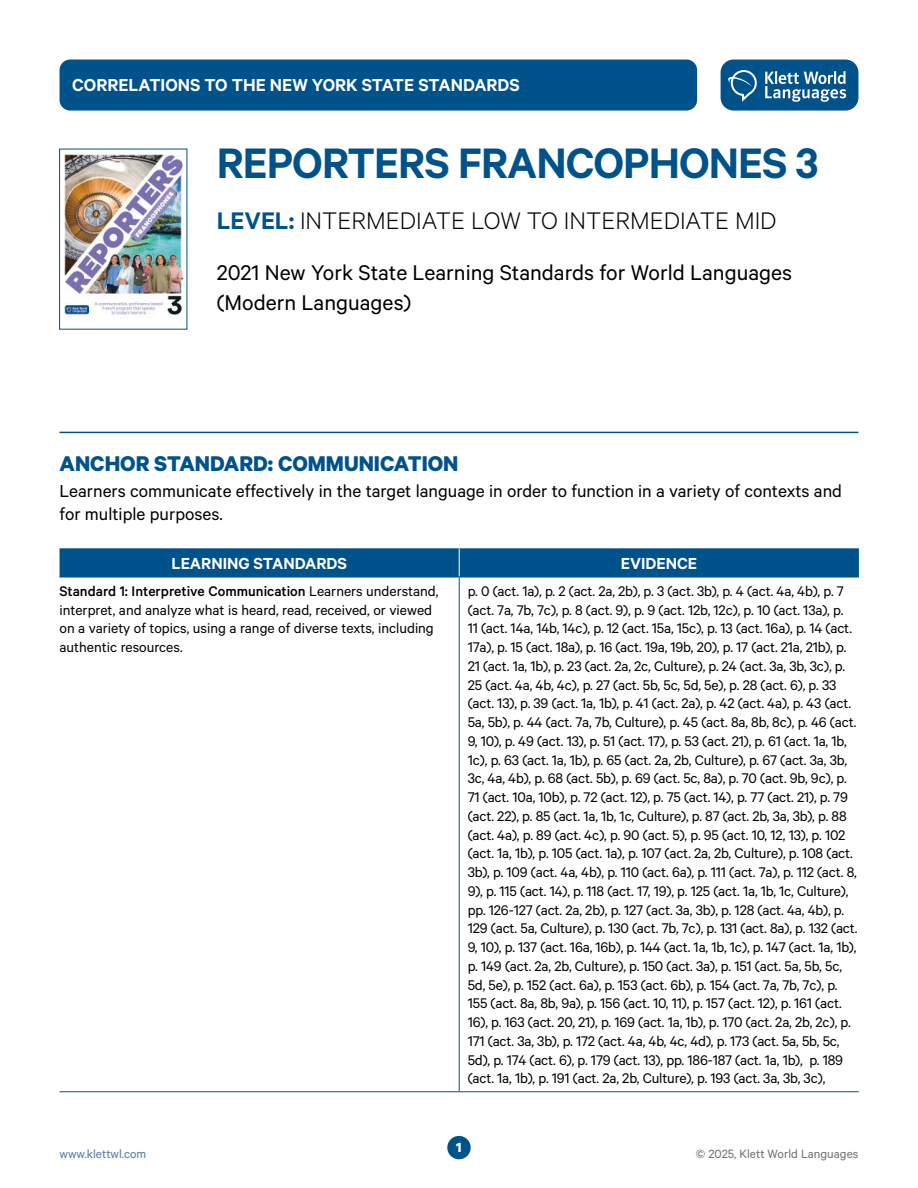
<style>
.page{position:relative;width:918px;height:1188px;background:#fff}
.page>*{position:absolute;margin:0;border:0;box-sizing:border-box;transform-origin:0 0}
.t1{font:600 48px "Calibre";letter-spacing:-.02em;color:#00528a}
.t2{font:300 27px "Calibre";color:#000}
.t3{font:24px "Calibre";color:#000}
._000_ladillo{font:700 24px "Calibre";color:#00528a}
._000_texto_seguido{font:19.5px/22.5px "Calibre";color:#000}
.t4{font:600 19.5px "Calibre";color:#fff}
._000_tablas_cabecera_rango1{font:600 18px "Calibre";color:#fff}
._000_tablas_texto_1_5_medium{font:15.75px/18.8px "Calibre";letter-spacing:-.01em;color:#000}
._000_tablas_texto{font:15.75px/18.8px "Calibre";color:#000;text-align:justify}
._000_tablas_texto-2{font:500 15.75px "Calibre";color:#000}
.t5{font:700 15px "Calibre";color:#fff}
.t6{font:13.5px "Calibre";color:#706f6f}
.t7{font:13.5px "Calibre";color:#517bab}
.s1{font-weight:600;color:#00528a}
.s2{font-weight:400}
</style>
<div class="page">
<div style="left:447px;top:1136px;width:24px;height:23px;background:#00528a;border-radius:50%"></div>
<div style="left:721px;top:60px;width:137px;height:51px;background:#00528a;border-radius:13px"></div>
<svg style="left:765px;top:71px;width:81px;height:31px"></svg>
<svg style="left:728px;top:70px;width:29px;height:32px"></svg>
<div style="left:60px;top:60px;width:637px;height:51px;background:#00528a;border-radius:11px"></div>
<div style="left:60px;top:548px;width:799px;height:29px;background:#00528a"></div>
<hr style="left:459px;top:577px;width:400px;height:1px;background:#00528a">
<hr style="left:459px;top:1091px;width:400px;height:1px;background:#00528a">
<hr style="left:60px;top:577px;width:399px;height:1px;background:#00528a">
<hr style="left:459px;top:577px;width:1px;height:514px;background:#00528a">
<hr style="left:60px;top:1091px;width:399px;height:1px;background:#00528a">
<img style="left:61px;top:154px;width:123px;height:165px">
<hr style="left:60px;top:432px;width:798px;height:1px;background:#00528a">
<p class="t4" style="left:72px;top:74px;width:449px">CORRELATIONS TO THE NEW YORK STATE STANDARDS</p>
<p class="t1" style="left:217px;top:134px;width:603px">REPORTERS FRANCOPHONES 3</p>
<p class="t2" style="left:217px;top:205px;width:561px"><span class="s1">LEVEL:</span> INTERMEDIATE LOW TO INTERMEDIATE MID</p>
<p class="t3" style="left:217px;top:258px;width:577px">2021 New York State Learning Standards for World Languages</p>
<p class="t3" style="left:217px;top:288px;width:196px">(Modern Languages)</p>
<p class="_000_ladillo" style="left:60px;top:448px;width:400px">ANCHOR STANDARD: COMMUNICATION</p>
<p class="_000_texto_seguido" style="left:60px;top:479px;width:784px">Learners communicate effectively in the target language in order to function in a variety of contexts and for multiple purposes.</p>
<p class="_000_tablas_cabecera_rango1" style="left:172px;top:552px;width:177px">LEARNING STANDARDS</p>
<p class="_000_tablas_cabecera_rango1" style="left:621px;top:552px;width:78px">EVIDENCE</p>
<p class="_000_tablas_texto-2" style="left:60px;top:582px;width:381px">Standard 1: Interpretive Communication <span class="s2">Learners understand,</span></p>
<p class="_000_tablas_texto" style="left:60px;top:600px;width:376px">interpret, and analyze what is heard, read, received, or viewed on a variety of topics, using a range of diverse texts, including authentic resources.</p>
<p class="_000_tablas_texto_1_5_medium" style="left:468px;top:581px;width:391px">p. 0 (act. 1a), p. 2 (act. 2a, 2b), p. 3 (act. 3b), p. 4 (act. 4a, 4b), p. 7 (act. 7a, 7b, 7c), p. 8 (act. 9), p. 9 (act. 12b, 12c), p. 10 (act. 13a), p.<br>11 (act. 14a, 14b, 14c), p. 12 (act. 15a, 15c), p. 13 (act. 16a), p. 14 (act.<br>17a), p. 15 (act. 18a), p. 16 (act. 19a, 19b, 20), p. 17 (act. 21a, 21b), p.<br>21 (act. 1a, 1b), p. 23 (act. 2a, 2c, Culture), p. 24 (act. 3a, 3b, 3c), p.<br>25 (act. 4a, 4b, 4c), p. 27 (act. 5b, 5c, 5d, 5e), p. 28 (act. 6), p. 33 (act. 13), p. 39 (act. 1a, 1b), p. 41 (act. 2a), p. 42 (act. 4a), p. 43 (act.<br>5a, 5b), p. 44 (act. 7a, 7b, Culture), p. 45 (act. 8a, 8b, 8c), p. 46 (act.<br>9, 10), p. 49 (act. 13), p. 51 (act. 17), p. 53 (act. 21), p. 61 (act. 1a, 1b, 1c), p. 63 (act. 1a, 1b), p. 65 (act. 2a, 2b, Culture), p. 67 (act. 3a, 3b, 3c, 4a, 4b), p. 68 (act. 5b), p. 69 (act. 5c, 8a), p. 70 (act. 9b, 9c), p.<br>71 (act. 10a, 10b), p. 72 (act. 12), p. 75 (act. 14), p. 77 (act. 21), p. 79 (act. 22), p. 85 (act. 1a, 1b, 1c, Culture), p. 87 (act. 2b, 3a, 3b), p. 88 (act. 4a), p. 89 (act. 4c), p. 90 (act. 5), p. 95 (act. 10, 12, 13), p. 102 (act. 1a, 1b), p. 105 (act. 1a), p. 107 (act. 2a, 2b, Culture), p. 108 (act.<br>3b), p. 109 (act. 4a, 4b), p. 110 (act. 6a), p. 111 (act. 7a), p. 112 (act. 8, 9), p. 115 (act. 14), p. 118 (act. 17, 19), p. 125 (act. 1a, 1b, 1c, Culture), pp. 126-127 (act. 2a, 2b), p. 127 (act. 3a, 3b), p. 128 (act. 4a, 4b), p.<br>129 (act. 5a, Culture), p. 130 (act. 7b, 7c), p. 131 (act. 8a), p. 132 (act.<br>9, 10), p. 137 (act. 16a, 16b), p. 144 (act. 1a, 1b, 1c), p. 147 (act. 1a, 1b), p. 149 (act. 2a, 2b, Culture), p. 150 (act. 3a), p. 151 (act. 5a, 5b, 5c, 5d, 5e), p. 152 (act. 6a), p. 153 (act. 6b), p. 154 (act. 7a, 7b, 7c), p.<br>155 (act. 8a, 8b, 9a), p. 156 (act. 10, 11), p. 157 (act. 12), p. 161 (act.<br>16), p. 163 (act. 20, 21), p. 169 (act. 1a, 1b), p. 170 (act. 2a, 2b, 2c), p.<br>171 (act. 3a, 3b), p. 172 (act. 4a, 4b, 4c, 4d), p. 173 (act. 5a, 5b, 5c, 5d), p. 174 (act. 6), p. 179 (act. 13), pp. 186-187 (act. 1a, 1b), p. 189 (act. 1a, 1b), p. 191 (act. 2a, 2b, Culture), p. 193 (act. 3a, 3b, 3c),</p>
<p class="t5" style="left:456px;top:1138px;width:7px">1</p>
<p class="t7" style="left:60px;top:1146px;width:88px">www.klettwl.com</p>
<p class="t6" style="left:696px;top:1146px;width:164px">© 2025, Klett World Languages</p>
</div>
